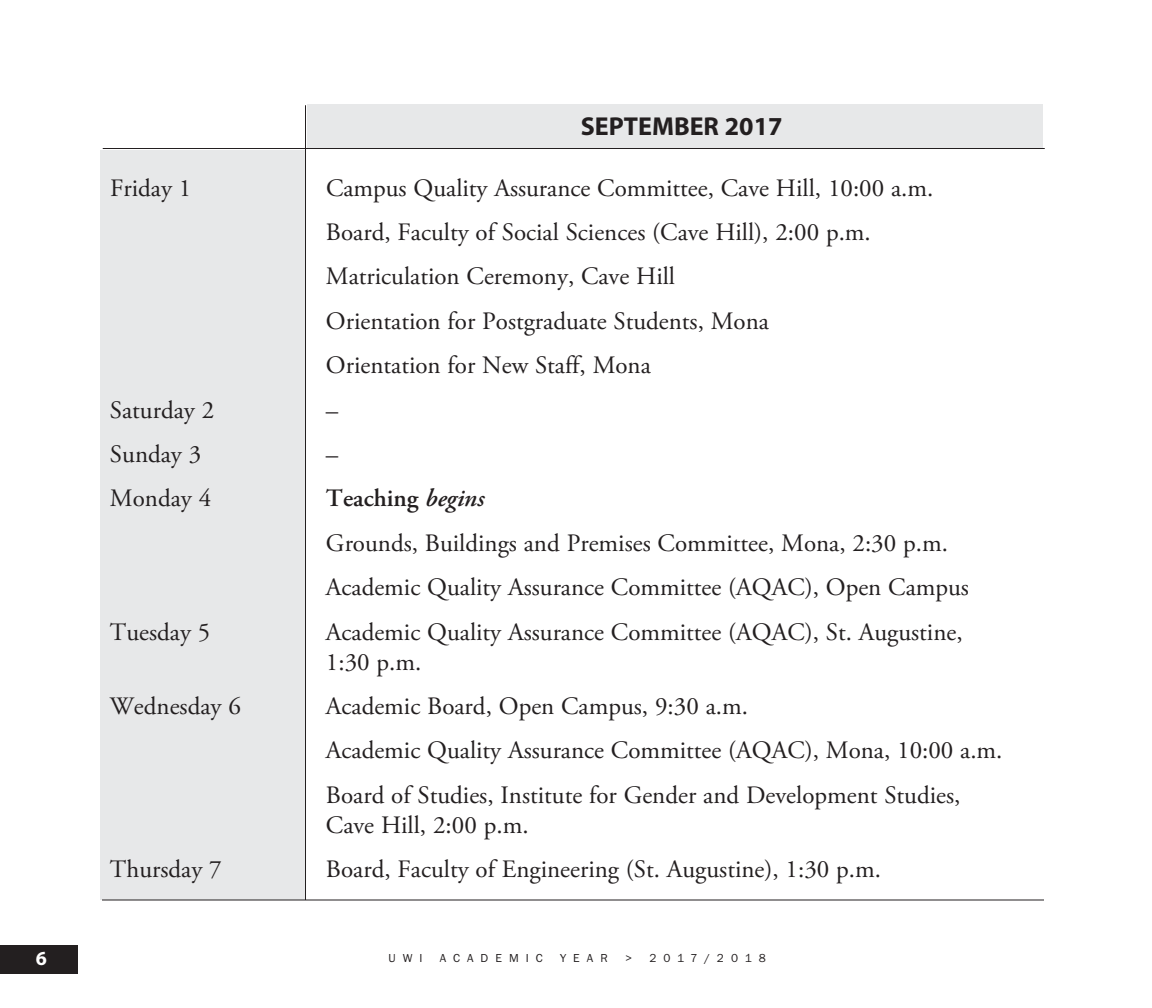
<style>
.page{position:relative;width:1152px;height:1008px;background:#fff}
.page>*{position:absolute;margin:0;border:0;box-sizing:border-box;transform-origin:0 0}
.t1{font:700 26px "Myriad Pro";color:#231f20}
.t2{font:25px/44.4px "Adobe Garamond Pro";color:#231f20}
.t3{font:700 20px "Myriad Pro";color:#fff}
.t4{font:12px "Franklin Gothic";letter-spacing:.585em;color:#231f20}
.t5{font:12px "Franklin Gothic";letter-spacing:.565em;color:#231f20}
.s1{font-weight:600}
.s2{font-weight:600;font-style:italic}
</style>
<div class="page">
<div style="left:307px;top:104px;width:736px;height:44px;background:#e7e8e9"></div>
<div style="left:100px;top:150px;width:205px;height:750px;background:#e7e8e9"></div>
<div style="left:0;top:946px;width:78px;height:28px;background:#231f20"></div>
<hr style="left:305px;top:105px;width:1px;height:795px;background:#231f20">
<hr style="left:102px;top:900px;width:942px;height:1px;background:#231f20">
<hr style="left:103px;top:148px;width:942px;height:1px;background:#231f20">
<p class="t1" style="left:581px;top:116px;width:203px">SEPTEMBER 2017</p>
<p class="t2" style="left:110px;top:168px;width:83px">Friday 1</p>
<p class="t2" style="left:326px;top:168px;width:609px">Campus Quality Assurance Committee, Cave Hill, 10:00 a.m.<br>Board, Faculty of Social Sciences (Cave Hill), 2:00 p.m.<br>Matriculation Ceremony, Cave Hill<br>Orientation for Postgraduate Students, Mona<br>Orientation for New Staff, Mona</p>
<p class="t2" style="left:110px;top:390px;width:106px">Saturday 2</p>
<p class="t2" style="left:326px;top:390px;width:14px">–</p>
<p class="t2" style="left:110px;top:434px;width:93px">Sunday 3</p>
<p class="t2" style="left:326px;top:434px;width:14px">–</p>
<p class="t2" style="left:110px;top:479px;width:103px">Monday 4</p>
<p class="t2" style="left:326px;top:479px;width:645px"><span class="s1">Teaching</span> <span class="s2">begins<br></span>Grounds, Buildings and Premises Committee, Mona, 2:30 p.m.<br>Academic Quality Assurance Committee (AQAC), Open Campus</p>
<p class="t2" style="left:110px;top:612px;width:102px">Tuesday 5</p>
<p class="t2" style="left:326px;top:619px;width:638px;line-height:30px">Academic Quality Assurance Committee (AQAC), St. Augustine,<br>1:30 p.m.</p>
<p class="t2" style="left:110px;top:686px;width:132px">Wednesday 6</p>
<p class="t2" style="left:326px;top:686px;width:678px">Academic Board, Open Campus, 9:30 a.m.<br>Academic Quality Assurance Committee (AQAC), Mona, 10:00 a.m.<br>Board of Studies, Institute for Gender and Development Studies,</p>
<p class="t2" style="left:326px;top:805px;width:204px">Cave Hill, 2:00 p.m.</p>
<p class="t2" style="left:110px;top:849px;width:113px">Thursday 7</p>
<p class="t2" style="left:326px;top:849px;width:557px">Board, Faculty of Engineering (St. Augustine), 1:30 p.m.</p>
<p class="t3" style="left:36px;top:951px;width:13px">6</p>
<p class="t4" style="left:388px;top:951px;width:36px">UWI</p>
<p class="t4" style="left:440px;top:951px;width:104px">ACADEMIC</p>
<p class="t4" style="left:560px;top:951px;width:49px">YEAR</p>
<p class="t5" style="left:625px;top:951px;width:142px">&gt; 2017/2018</p>
</div>
